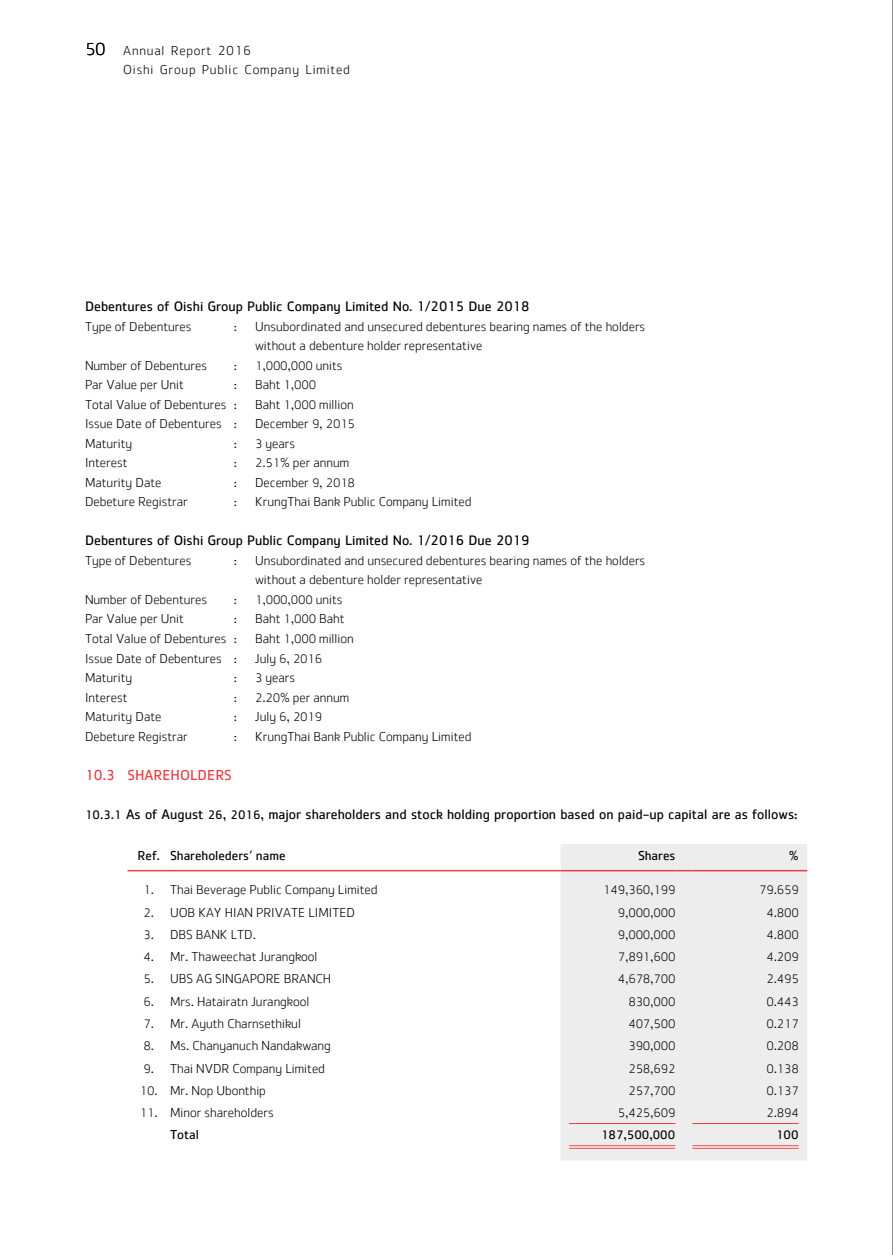
<style>
.page{position:relative;width:893px;height:1255px;background:#fff}
.page>*{position:absolute;margin:0;border:0;box-sizing:border-box;transform-origin:0 0}
.t1{font:15px "Federbrau Sans";color:#e53f41}
.t2{font:14.25px "Federbrau Sans";color:#000}
.t3{font:300 13.5px/19.5px "Federbrau Sans";color:#000}
.t4{font:300 13.5px/18.9px "Federbrau Sans";letter-spacing:.06em;color:#000}
.t5{font:13.5px "Federbrau Sans";color:#000}
.t6{font:300 12.75px "Federbrau Sans";color:#000}
.t7{font:12.75px "Federbrau Sans";color:#000}
.s1{font-size:18px}
.s2{font-size:13.5px}
.s3{font-size:12.75px}
</style>
<div class="page">
<hr style="left:892px;top:0;width:1px;height:1254px;background:#808080">
<div style="left:561px;top:844px;width:246px;height:316px;background:#ededed"></div>
<hr style="left:569px;top:1145px;width:106px;height:3px;background:#fff">
<hr style="left:692px;top:1145px;width:107px;height:3px;background:#fff">
<hr style="left:128px;top:869px;width:42px;height:2px;background:#e53f41">
<hr style="left:170px;top:869px;width:391px;height:2px;background:#e53f41">
<svg style="left:561px;top:869px;width:8px;height:2px"></svg>
<hr style="left:569px;top:869px;width:106px;height:2px;background:#e53f41">
<svg style="left:675px;top:869px;width:17px;height:2px"></svg>
<hr style="left:692px;top:869px;width:107px;height:2px;background:#e53f41">
<svg style="left:799px;top:869px;width:8px;height:2px"></svg>
<hr style="left:569px;top:1145px;width:106px;height:1px;background:#e53f41">
<hr style="left:569px;top:1147px;width:106px;height:1px;background:#e53f41">
<hr style="left:692px;top:1145px;width:107px;height:1px;background:#e53f41">
<hr style="left:692px;top:1147px;width:107px;height:1px;background:#e53f41">
<hr style="left:569px;top:1123px;width:106px;height:1px;background:#e53f41">
<hr style="left:692px;top:1123px;width:107px;height:1px;background:#e53f41">
<p class="t4" style="left:123px;top:43px;width:228px;text-indent:-38px"><span class="s1">50</span> Annual Report 2016<br>Oishi Group Public Company Limited</p>
<p class="t2" style="left:85px;top:298px;width:446px">Debentures of Oishi Group Public Company Limited No. 1/2015 Due 2018</p>
<p class="t3" style="left:85px;top:318px;width:108px">Type of Debentures</p>
<p class="t3" style="left:234px;top:318px;width:5px">:</p>
<p class="t3" style="left:255px;top:318px;width:392px">Unsubordinated and unsecured debentures bearing names of the holders without a debenture holder representative</p>
<p class="t3" style="left:85px;top:357px;width:124px">Number of Debentures</p>
<p class="t3" style="left:234px;top:357px;width:5px">:</p>
<p class="t6" style="left:255px;top:358px;width:89px">1<span class="s2">,</span>000<span class="s2">,</span>000 <span class="s2">units</span></p>
<p class="t3" style="left:85px;top:376px;width:100px">Par Value per Unit</p>
<p class="t3" style="left:234px;top:376px;width:5px">:</p>
<p class="t3" style="left:255px;top:376px;width:62px">Baht <span class="s3">1</span>,<span class="s3">000</span></p>
<p class="t3" style="left:85px;top:396px;width:154px">Total Value of Debentures :</p>
<p class="t3" style="left:255px;top:396px;width:100px">Baht <span class="s3">1</span>,<span class="s3">000</span> million</p>
<p class="t3" style="left:85px;top:415px;width:154px">Issue Date of Debentures :</p>
<p class="t3" style="left:255px;top:415px;width:101px">December <span class="s3">9</span>, <span class="s3">2015</span></p>
<p class="t3" style="left:85px;top:435px;width:49px">Maturity</p>
<p class="t3" style="left:234px;top:435px;width:5px">:</p>
<p class="t3" style="left:255px;top:435px;width:42px"><span class="s3">3</span> years</p>
<p class="t3" style="left:85px;top:454px;width:44px">Interest</p>
<p class="t3" style="left:234px;top:454px;width:5px">:</p>
<p class="t3" style="left:255px;top:454px;width:96px"><span class="s3">2</span>.<span class="s3">51</span>% per annum</p>
<p class="t3" style="left:85px;top:474px;width:78px">Maturity Date</p>
<p class="t3" style="left:234px;top:474px;width:5px">:</p>
<p class="t3" style="left:255px;top:474px;width:101px">December <span class="s3">9</span>, <span class="s3">2018</span></p>
<p class="t3" style="left:85px;top:493px;width:104px">Debeture Registrar</p>
<p class="t3" style="left:234px;top:493px;width:5px">:</p>
<p class="t3" style="left:255px;top:493px;width:218px">KrungThai Bank Public Company Limited</p>
<p class="t2" style="left:85px;top:532px;width:446px">Debentures of Oishi Group Public Company Limited No. 1/2016 Due 2019</p>
<p class="t3" style="left:85px;top:552px;width:108px">Type of Debentures</p>
<p class="t3" style="left:234px;top:552px;width:5px">:</p>
<p class="t3" style="left:255px;top:552px;width:392px">Unsubordinated and unsecured debentures bearing names of the holders without a debenture holder representative</p>
<p class="t3" style="left:85px;top:591px;width:124px">Number of Debentures</p>
<p class="t3" style="left:234px;top:591px;width:5px">:</p>
<p class="t6" style="left:255px;top:592px;width:89px">1<span class="s2">,</span>000<span class="s2">,</span>000 <span class="s2">units</span></p>
<p class="t3" style="left:85px;top:610px;width:100px">Par Value per Unit</p>
<p class="t3" style="left:234px;top:610px;width:5px">:</p>
<p class="t3" style="left:255px;top:610px;width:91px">Baht <span class="s3">1</span>,<span class="s3">000</span> Baht</p>
<p class="t3" style="left:85px;top:630px;width:154px">Total Value of Debentures :</p>
<p class="t3" style="left:255px;top:630px;width:100px">Baht <span class="s3">1</span>,<span class="s3">000</span> million</p>
<p class="t3" style="left:85px;top:649px;width:154px">Issue Date of Debentures :</p>
<p class="t3" style="left:255px;top:649px;width:68px">July <span class="s3">6</span>, <span class="s3">2016</span></p>
<p class="t3" style="left:85px;top:669px;width:49px">Maturity</p>
<p class="t3" style="left:234px;top:669px;width:5px">:</p>
<p class="t3" style="left:255px;top:669px;width:42px"><span class="s3">3</span> years</p>
<p class="t3" style="left:85px;top:688px;width:44px">Interest</p>
<p class="t3" style="left:234px;top:688px;width:5px">:</p>
<p class="t3" style="left:255px;top:688px;width:96px"><span class="s3">2</span>.<span class="s3">20</span>% per annum</p>
<p class="t3" style="left:85px;top:708px;width:78px">Maturity Date</p>
<p class="t3" style="left:234px;top:708px;width:5px">:</p>
<p class="t3" style="left:255px;top:708px;width:68px">July <span class="s3">6</span>, <span class="s3">2019</span></p>
<p class="t3" style="left:85px;top:727px;width:104px">Debeture Registrar</p>
<p class="t3" style="left:234px;top:727px;width:5px">:</p>
<p class="t3" style="left:255px;top:727px;width:218px">KrungThai Bank Public Company Limited</p>
<p class="t1" style="left:85px;top:765px;width:148px">10.3 SHAREHOLDERS</p>
<p class="t2" style="left:85px;top:805px;width:714px"><span class="s3">10</span>.<span class="s3">3</span>.<span class="s3">1</span> As of August <span class="s3">26</span>, <span class="s3">2016</span>, major shareholders and stock holding proportion based on paid-up capital are as follows:</p>
<p class="t5" style="left:138px;top:847px;width:149px">Ref. Shareholeders’ name</p>
<p class="t5" style="left:638px;top:847px;width:39px">Shares</p>
<p class="t5" style="left:789px;top:847px;width:11px">%</p>
<p class="t3" style="left:144px;top:881px;width:235px"><span class="s3">1</span>. Thai Beverage Public Company Limited</p>
<p class="t6" style="left:603px;top:882px;width:74px">149<span class="s2">,</span>360<span class="s2">,</span>199</p>
<p class="t6" style="left:759px;top:882px;width:41px">79<span class="s2">.</span>659</p>
<p class="t3" style="left:144px;top:903px;width:213px"><span class="s3">2</span>. UOB KAY HIAN PRIVATE LIMITED</p>
<p class="t6" style="left:618px;top:904px;width:59px">9<span class="s2">,</span>000<span class="s2">,</span>000</p>
<p class="t6" style="left:766px;top:904px;width:34px">4<span class="s2">.</span>800</p>
<p class="t3" style="left:144px;top:925px;width:114px"><span class="s3">3</span>. DBS BANK LTD.</p>
<p class="t6" style="left:618px;top:927px;width:59px">9<span class="s2">,</span>000<span class="s2">,</span>000</p>
<p class="t6" style="left:766px;top:927px;width:34px">4<span class="s2">.</span>800</p>
<p class="t3" style="left:144px;top:948px;width:175px"><span class="s3">4</span>. Mr. Thaweechat Jurangkool</p>
<p class="t6" style="left:618px;top:949px;width:59px">7<span class="s2">,</span>891<span class="s2">,</span>600</p>
<p class="t6" style="left:766px;top:949px;width:34px">4<span class="s2">.</span>209</p>
<p class="t3" style="left:144px;top:970px;width:189px"><span class="s3">5</span>. UBS AG SINGAPORE BRANCH</p>
<p class="t6" style="left:618px;top:971px;width:59px">4<span class="s2">,</span>678<span class="s2">,</span>700</p>
<p class="t6" style="left:766px;top:971px;width:34px">2<span class="s2">.</span>495</p>
<p class="t3" style="left:144px;top:992px;width:167px"><span class="s3">6</span>. Mrs. Hatairatn Jurangkool</p>
<p class="t6" style="left:628px;top:993px;width:48px">830<span class="s2">,</span>000</p>
<p class="t6" style="left:766px;top:993px;width:34px">0<span class="s2">.</span>443</p>
<p class="t3" style="left:144px;top:1014px;width:159px"><span class="s3">7</span>. Mr. Ayuth Charnsethikul</p>
<p class="t6" style="left:628px;top:1016px;width:48px">407<span class="s2">,</span>500</p>
<p class="t6" style="left:766px;top:1016px;width:34px">0<span class="s2">.</span>217</p>
<p class="t3" style="left:144px;top:1037px;width:189px"><span class="s3">8</span>. Ms. Chanyanuch Nandakwang</p>
<p class="t6" style="left:628px;top:1038px;width:48px">390<span class="s2">,</span>000</p>
<p class="t6" style="left:766px;top:1038px;width:34px">0<span class="s2">.</span>208</p>
<p class="t3" style="left:144px;top:1059px;width:183px"><span class="s3">9</span>. Thai NVDR Company Limited</p>
<p class="t6" style="left:628px;top:1060px;width:48px">258<span class="s2">,</span>692</p>
<p class="t6" style="left:766px;top:1060px;width:34px">0<span class="s2">.</span>138</p>
<p class="t3" style="left:140px;top:1081px;width:127px"><span class="s3">10</span>. Mr. Nop Ubonthip</p>
<p class="t6" style="left:628px;top:1083px;width:48px">257<span class="s2">,</span>700</p>
<p class="t6" style="left:766px;top:1083px;width:34px">0<span class="s2">.</span>137</p>
<p class="t3" style="left:140px;top:1103px;width:135px"><span class="s3">11</span>. Minor shareholders</p>
<p class="t6" style="left:618px;top:1105px;width:59px">5<span class="s2">,</span>425<span class="s2">,</span>609</p>
<p class="t6" style="left:766px;top:1105px;width:34px">2<span class="s2">.</span>894</p>
<p class="t5" style="left:170px;top:1126px;width:30px">Total</p>
<p class="t7" style="left:601px;top:1127px;width:76px">187<span class="s2">,</span>500<span class="s2">,</span>000</p>
<p class="t7" style="left:776px;top:1126px;width:24px">100</p>
</div>
